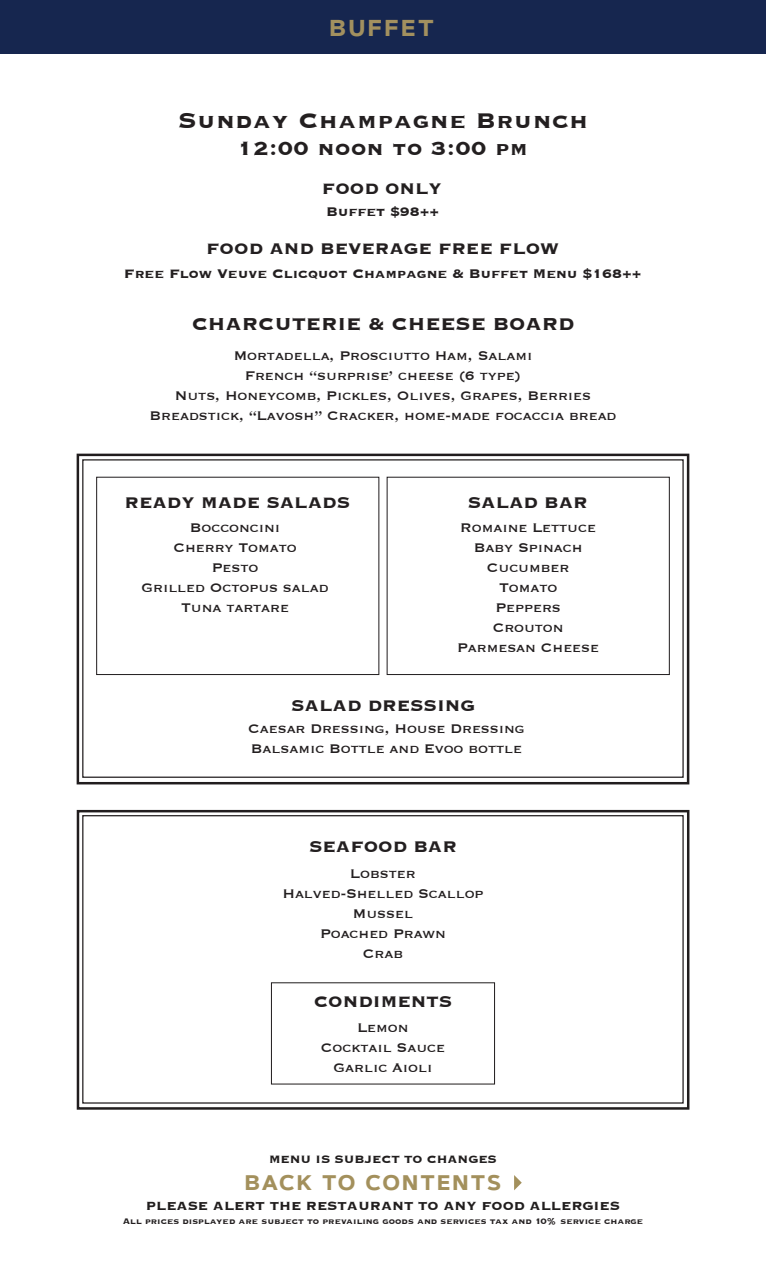
<style>
.page{position:relative;width:766px;height:1262px;background:#fff}
.page>*{position:absolute;margin:0;border:0;box-sizing:border-box;transform-origin:0 0}
.t1{font:700 27.5px "Copperplate";letter-spacing:.025em;color:#231f20}
.t2{font:700 25px "Copperplate";letter-spacing:.025em;color:#231f20}
.t3{font:700 23px "Artegra Sans";letter-spacing:.1em;color:#a2905f}
.t4{font:700 22.5px "Copperplate";letter-spacing:.005em;color:#231f20}
.t5{font:700 21.12px "Artegra Sans";letter-spacing:.1em;color:#a3905c}
.t6{font:700 20px "Copperplate";letter-spacing:.005em;color:#231f20}
.t7{font:16.25px/20px "Copperplate";letter-spacing:-.005em;color:#231f20;text-align:center}
.t8{font:700 16.25px "Copperplate";letter-spacing:-.005em;color:#231f20}
.t9{font:700 15.38px "Copperplate";color:#211e1e}
.t10{font:700 13.88px "Copperplate";color:#211e1e}
.t11{font:700 10.5px "Copperplate";color:#231f20}
</style>
<div class="page">
<div style="left:0;top:0;width:765px;height:53px;background:#16264f"></div>
<svg style="left:514px;top:1175px;width:7px;height:15px"></svg>
<div style="left:77px;top:453px;width:612px;height:331px;border:2px solid #211d1e"></div>
<svg style="left:96px;top:476px;width:284px;height:199px"></svg>
<svg style="left:386px;top:476px;width:284px;height:199px"></svg>
<div style="left:82px;top:815px;width:601px;height:288px;border:1px solid #211d1e"></div>
<div style="left:77px;top:810px;width:612px;height:299px;border:2px solid #211d1e"></div>
<svg style="left:270px;top:982px;width:225px;height:103px"></svg>
<h3 class="t3" style="left:329px;top:11px;width:106px">BUFFET</h3>
<h1 class="t1" style="left:178px;top:102px;width:411px">Sunday Champagne Brunch</h1>
<h2 class="t2" style="left:237px;top:131px;width:292px">12:00 noon to 3:00 pm</h2>
<p class="t6" style="left:322px;top:175px;width:121px">FOOD ONLY</p>
<p class="t8" style="left:326px;top:200px;width:114px">Buffet $98++</p>
<p class="t6" style="left:206px;top:236px;width:354px">FOOD AND BEVERAGE FREE FLOW</p>
<p class="t8" style="left:124px;top:263px;width:519px">Free Flow Veuve Clicquot Champagne &amp; Buffet Menu $168++</p>
<h3 class="t4" style="left:192px;top:309px;width:384px">CHARCUTERIE &amp; CHEESE BOARD</h3>
<p class="t7" style="left:149px;top:345px;width:468px">Mortadella, Prosciutto Ham, Salami<br>French “surprise’ cheese (6 type)<br>Nuts, Honeycomb, Pickles, Olives, Grapes, Berries Breadstick, “Lavosh” Cracker, home-made focaccia bread</p>
<p class="t6" style="left:124px;top:489px;width:227px">READY MADE SALADS</p>
<p class="t6" style="left:467px;top:489px;width:121px">SALAD BAR</p>
<p class="t7" style="left:141px;top:517px;width:189px">Bocconcini<br>Cherry Tomato<br>Pesto<br>Grilled Octopus salad<br>Tuna tartare</p>
<p class="t7" style="left:457px;top:517px;width:144px">Romaine Lettuce<br>Baby Spinach<br>Cucumber<br>Tomato<br>Peppers<br>Crouton<br>Parmesan Cheese</p>
<p class="t6" style="left:291px;top:692px;width:185px">SALAD DRESSING</p>
<p class="t7" style="left:248px;top:717px;width:278px;text-align:left">Caesar Dressing, House Dressing<br>Balsamic Bottle and Evoo bottle</p>
<p class="t6" style="left:309px;top:833px;width:149px">SEAFOOD BAR</p>
<p class="t7" style="left:282px;top:862px;width:203px">Lobster<br>Halved-Shelled Scallop<br>Mussel<br>Poached Prawn<br>Crab</p>
<p class="t6" style="left:313px;top:988px;width:140px">CONDIMENTS</p>
<p class="t7" style="left:321px;top:1016px;width:126px">Lemon<br>Cocktail Sauce<br>Garlic Aioli</p>
<p class="t10" style="left:269px;top:1149px;width:229px">MENU IS SUBJECT TO CHANGES</p>
<p class="t5" style="left:245px;top:1167px;width:258px">BACK TO CONTENTS</p>
<p class="t9" style="left:146px;top:1195px;width:475px">PLEASE ALERT THE RESTAURANT TO ANY FOOD ALLERGIES</p>
<p class="t11" style="left:123px;top:1214px;width:522px">All prices displayed are subject to prevailing goods and services tax and 10% service charge</p>
</div>
